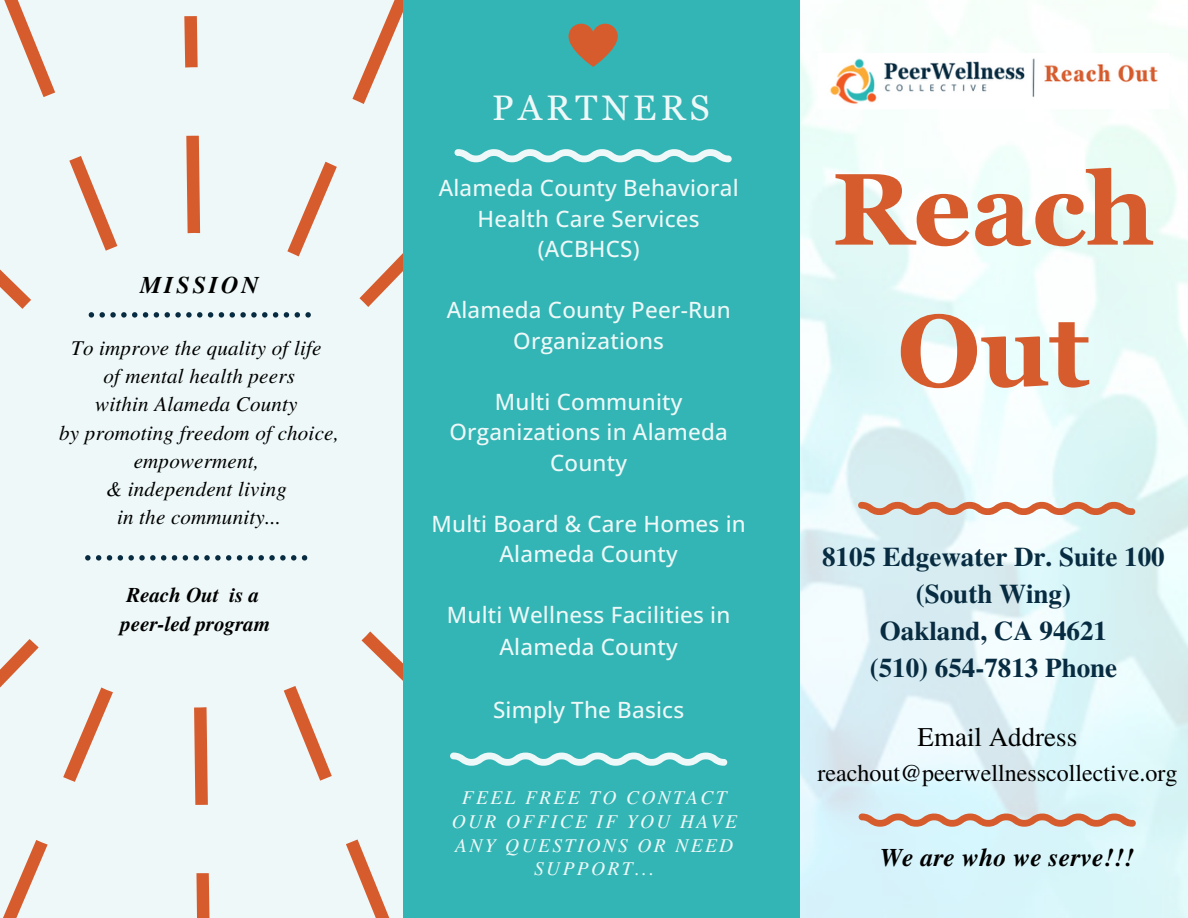
<style>
.page{position:relative;width:1188px;height:918px;background:#eef8f8}
.page>*{position:absolute;margin:0;border:0;box-sizing:border-box;transform-origin:0 0}
.t1{font:700 101.7px "Georgia Pro";color:#d65c2e}
.t2{font:35.55px "Georgia Pro";letter-spacing:.12em;color:#eef8f8}
.t3{font:700 27px "Te X Gyre Termes";color:#072b40}
.t4{font:27px "Te X Gyre Termes";color:#000}
.t5{font:italic 700 25.5px "Te X Gyre Termes";letter-spacing:.01em;color:#000}
.t6{font:24px "Te X Gyre Termes";color:#000}
.t7{font:italic 700 24px "Te X Gyre Termes";letter-spacing:.12em;color:#000}
.t8{font:500 22.5px/30.5px "Open Sans";letter-spacing:.01em;color:#eef8f8;text-align:center}
.t9{font:italic 21px/28.2px "Te X Gyre Termes";letter-spacing:.01em;color:#000;text-align:center}
.t10{font:italic 700 21px "Te X Gyre Termes";color:#000}
.t11{font:italic 19.5px/23.7px "Te X Gyre Termes";letter-spacing:.12em;color:#eef8f8;text-align:center}
</style>
<div class="page">
<img style="left:799px;top:0;width:389px;height:918px">
<svg style="left:859px;top:814px;width:277px;height:13px;background:#d69f88"></svg>
<svg style="left:858px;top:502px;width:277px;height:13px;background:#da9e85"></svg>
<svg style="left:0;top:269px;width:31px;height:40px"></svg>
<svg style="left:194px;top:707px;width:14px;height:98px"></svg>
<svg style="left:0;top:639px;width:113px;height:143px"></svg>
<svg style="left:3px;top:840px;width:45px;height:78px"></svg>
<svg style="left:196px;top:873px;width:14px;height:45px"></svg>
<svg style="left:184px;top:16px;width:14px;height:52px"></svg>
<svg style="left:352px;top:0;width:51px;height:104px"></svg>
<svg style="left:4px;top:0;width:51px;height:97px"></svg>
<svg style="left:69px;top:156px;width:48px;height:95px"></svg>
<svg style="left:346px;top:839px;width:44px;height:79px"></svg>
<svg style="left:284px;top:686px;width:48px;height:95px"></svg>
<div style="left:403px;top:0;width:396px;height:918px;background:#32b5b4"></div>
<svg style="left:361px;top:631px;width:366px;height:135px"></svg>
<svg style="left:568px;top:24px;width:50px;height:43px"></svg>
<svg style="left:89px;top:312px;width:5px;height:6px"></svg>
<svg style="left:100px;top:312px;width:37px;height:6px"></svg>
<svg style="left:143px;top:312px;width:5px;height:6px"></svg>
<svg style="left:154px;top:135px;width:578px;height:183px"></svg>
<svg style="left:85px;top:555px;width:16px;height:6px"></svg>
<svg style="left:107px;top:555px;width:5px;height:6px"></svg>
<svg style="left:118px;top:555px;width:48px;height:6px"></svg>
<svg style="left:172px;top:555px;width:5px;height:6px"></svg>
<svg style="left:183px;top:555px;width:48px;height:6px"></svg>
<svg style="left:237px;top:555px;width:5px;height:6px"></svg>
<svg style="left:248px;top:555px;width:5px;height:6px"></svg>
<svg style="left:259px;top:555px;width:37px;height:6px"></svg>
<svg style="left:302px;top:555px;width:5px;height:6px"></svg>
<img style="left:818px;top:54px;width:350px;height:55px">
<p class="t7" style="left:140px;top:267px;width:120px">MISSION</p>
<p class="t9" style="left:71px;top:333px;width:252px">To improve the quality of life</p>
<p class="t9" style="left:103px;top:361px;width:193px">of mental health peers</p>
<p class="t9" style="left:95px;top:389px;width:204px">within Alameda County</p>
<p class="t9" style="left:59px;top:417px;width:281px">by promoting freedom of choice, empowerment,</p>
<p class="t9" style="left:106px;top:473px;width:183px">&amp; independent living</p>
<p class="t9" style="left:117px;top:501px;width:166px">in the community...</p>
<p class="t10" style="left:126px;top:579px;width:134px">Reach Out is a</p>
<p class="t10" style="left:121px;top:609px;width:151px">peer-led program</p>
<p class="t2" style="left:492px;top:87px;width:219px">PARTNERS</p>
<p class="t8" style="left:439px;top:172px;width:301px">Alameda County Behavioral<br>Health Care Services (ACBHCS)</p>
<p class="t8" style="left:447px;top:294px;width:285px">Alameda County Peer-Run<br>Organizations</p>
<p class="t8" style="left:449px;top:386px;width:280px">Multi Community<br>Organizations in Alameda<br>County</p>
<p class="t8" style="left:431px;top:508px;width:316px">Multi Board &amp; Care Homes in<br>Alameda County</p>
<p class="t8" style="left:447px;top:599px;width:285px;line-height:31.5px">Multi Wellness Facilities in<br>Alameda County</p>
<p class="t8" style="left:493px;top:694px;width:193px">Simply The Basics</p>
<p class="t11" style="left:452px;top:785px;width:287px">FEEL FREE TO CONTACT<br>OUR OFFICE IF YOU HAVE<br>ANY QUESTIONS OR NEED<br>SUPPORT...</p>
<p class="t1" style="left:832px;top:151px;width:324px">Reach</p>
<p class="t1" style="left:897px;top:293px;width:194px">Out</p>
<p class="t3" style="left:822px;top:536px;width:344px">8105 Edgewater Dr. Suite 100</p>
<p class="t3" style="left:916px;top:573px;width:157px">(South Wing)</p>
<p class="t3" style="left:880px;top:610px;width:229px">Oakland, CA 94621</p>
<p class="t3" style="left:870px;top:647px;width:249px">(510) 654-7813 Phone</p>
<p class="t4" style="left:918px;top:717px;width:161px">Email Address</p>
<p class="t6" style="left:817px;top:755px;width:361px">reachout@peerwellnesscollective.org</p>
<p class="t5" style="left:880px;top:838px;width:256px">We are who we serve!!!</p>
</div>
